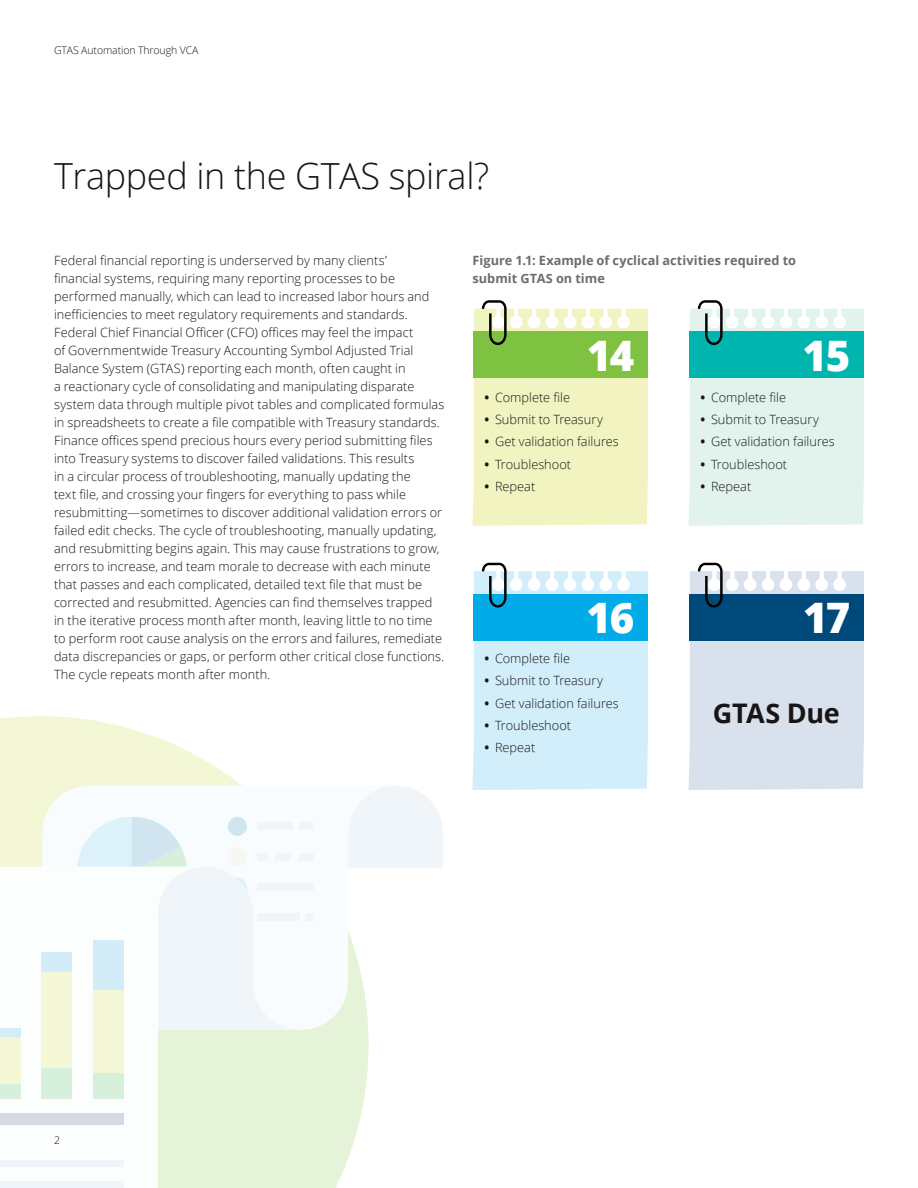
<style>
.page{position:relative;width:918px;height:1188px;background:#fff}
.page>*{position:absolute;margin:0;border:0;box-sizing:border-box;transform-origin:0 0}
.Body_copy__white_8_5_12pt{font:800 42px "Open Sans";letter-spacing:-.03em;color:#fff}
.Story_heading_light__24_30pt{font:300 36px "Open Sans";letter-spacing:-.01em;color:#171615}
.Body_copy__8_5_12pt{font:700 27px "Open Sans";letter-spacing:-.015em;color:#171615}
.Body_copy__8_5_12pt-2{font:300 12.75px/18px "Open Sans";letter-spacing:.005em;color:#171615}
.Subhead_C__8_5pt_12pt{font:700 12.75px/18px "Open Sans";color:#6b6d72}
.t1{font:300 10.5px "Open Sans";letter-spacing:-.01em;color:#171615}
.s1{font-weight:700}
</style>
<div class="page">
<svg style="left:0;top:716px;width:242px;height:70px;fill:#f3f7d6"></svg>
<svg style="left:0;top:786px;width:368px;height:402px;background:#e7f4da"></svg>
<svg style="left:396px;top:786px;width:47px;height:82px"></svg>
<svg style="left:42px;top:786px;width:354px;height:244px"></svg>
<div style="left:299px;top:823px;width:15px;height:7px;background:#f0f5fa"></div>
<div style="left:257px;top:883px;width:57px;height:8px;background:#f0f5fa"></div>
<div style="left:305px;top:914px;width:9px;height:7px;background:#f0f5fa"></div>
<div style="left:298px;top:853px;width:16px;height:7px;background:#f0f5fa"></div>
<svg style="left:0;top:867px;width:206px;height:321px"></svg>
<div style="left:0;top:1037px;width:20px;height:62px;background:#f3f7d6"></div>
<div style="left:42px;top:971px;width:30px;height:128px;background:#f3f7d6"></div>
<div style="left:93px;top:990px;width:31px;height:109px;background:#f3f7d6"></div>
<div style="left:0;top:1084px;width:20px;height:15px;background:#d7f0db"></div>
<div style="left:42px;top:1069px;width:30px;height:30px;background:#d7f0db"></div>
<div style="left:93px;top:1073px;width:31px;height:26px;background:#d7f0db"></div>
<div style="left:0;top:1028px;width:20px;height:9px;background:#d2edf8"></div>
<div style="left:42px;top:952px;width:30px;height:19px;background:#d2edf8"></div>
<div style="left:0;top:1113px;width:124px;height:12px;background:#d4dadf"></div>
<div style="left:0;top:1160px;width:123px;height:7px;background:#f0f5fa"></div>
<div style="left:0;top:1181px;width:123px;height:7px;background:#f0f5fa"></div>
<svg style="left:70px;top:817px;width:231px;height:213px"></svg>
<svg style="left:473px;top:300px;width:175px;height:226px;background:#d9e8aa"></svg>
<svg style="left:689px;top:300px;width:175px;height:226px;background:#b4e4df"></svg>
<svg style="left:473px;top:563px;width:175px;height:227px;background:#a8dff5"></svg>
<svg style="left:689px;top:563px;width:175px;height:227px;background:#adc2d5"></svg>
<p class="t1" style="left:54px;top:43px;width:146px">GTAS Automation Through VCA</p>
<p class="Story_heading_light__24_30pt" style="left:54px;top:151px;width:437px">Trapped in the GTAS spiral?</p>
<p class="Body_copy__8_5_12pt-2" style="left:54px;top:251px;width:392px">Federal financial reporting is underserved by many clients’<br>financial systems, requiring many reporting processes to be performed manually, which can lead to increased labor hours and inefficiencies to meet regulatory requirements and standards.<br>Federal Chief Financial Officer (CFO) offices may feel the impact<br>of Governmentwide Treasury Accounting Symbol Adjusted Trial Balance System (GTAS) reporting each month, often caught in<br>a reactionary cycle of consolidating and manipulating disparate system data through multiple pivot tables and complicated formulas in spreadsheets to create a file compatible with Treasury standards.<br>Finance offices spend precious hours every period submitting files into Treasury systems to discover failed validations. This results<br>in a circular process of troubleshooting, manually updating the<br>text file, and crossing your fingers for everything to pass while resubmitting—sometimes to discover additional validation errors or failed edit checks. The cycle of troubleshooting, manually updating, and resubmitting begins again. This may cause frustrations to grow, errors to increase, and team morale to decrease with each minute that passes and each complicated, detailed text file that must be corrected and resubmitted. Agencies can find themselves trapped in the iterative process month after month, leaving little to no time to perform root cause analysis on the errors and failures, remediate data discrepancies or gaps, or perform other critical close functions.<br>The cycle repeats month after month.</p>
<p class="Subhead_C__8_5pt_12pt" style="left:472px;top:251px;width:325px">Figure 1.1: Example of cyclical activities required to submit GTAS on time</p>
<p class="Body_copy__white_8_5_12pt" style="left:587px;top:324px;width:49px">14</p>
<p class="Body_copy__white_8_5_12pt" style="left:802px;top:324px;width:50px">15</p>
<p class="Body_copy__8_5_12pt-2" style="left:484px;top:388px;width:87px"><span class="s1">•</span> Complete file</p>
<p class="Body_copy__8_5_12pt-2" style="left:484px;top:410px;width:120px"><span class="s1">•</span> Submit to Treasury</p>
<p class="Body_copy__8_5_12pt-2" style="left:484px;top:432px;width:136px"><span class="s1">•</span> Get validation failures</p>
<p class="Body_copy__8_5_12pt-2" style="left:484px;top:455px;width:88px"><span class="s1">•</span> Troubleshoot</p>
<p class="Body_copy__8_5_12pt-2" style="left:484px;top:477px;width:52px"><span class="s1">•</span> Repeat</p>
<p class="Body_copy__8_5_12pt-2" style="left:700px;top:388px;width:87px"><span class="s1">•</span> Complete file</p>
<p class="Body_copy__8_5_12pt-2" style="left:700px;top:410px;width:120px"><span class="s1">•</span> Submit to Treasury</p>
<p class="Body_copy__8_5_12pt-2" style="left:700px;top:432px;width:136px"><span class="s1">•</span> Get validation failures</p>
<p class="Body_copy__8_5_12pt-2" style="left:700px;top:455px;width:88px"><span class="s1">•</span> Troubleshoot</p>
<p class="Body_copy__8_5_12pt-2" style="left:700px;top:477px;width:52px"><span class="s1">•</span> Repeat</p>
<p class="Body_copy__white_8_5_12pt" style="left:586px;top:586px;width:50px">16</p>
<p class="Body_copy__white_8_5_12pt" style="left:803px;top:586px;width:49px">17</p>
<p class="Body_copy__8_5_12pt-2" style="left:484px;top:649px;width:87px"><span class="s1">•</span> Complete file</p>
<p class="Body_copy__8_5_12pt-2" style="left:484px;top:672px;width:120px"><span class="s1">•</span> Submit to Treasury</p>
<p class="Body_copy__8_5_12pt-2" style="left:484px;top:694px;width:136px"><span class="s1">•</span> Get validation failures</p>
<p class="Body_copy__8_5_12pt-2" style="left:484px;top:716px;width:88px"><span class="s1">•</span> Troubleshoot</p>
<p class="Body_copy__8_5_12pt-2" style="left:484px;top:738px;width:52px"><span class="s1">•</span> Repeat</p>
<p class="Body_copy__8_5_12pt" style="left:713px;top:694px;width:128px">GTAS Due</p>
<p class="t1" style="left:54px;top:1133px;width:7px">2</p>
</div>
